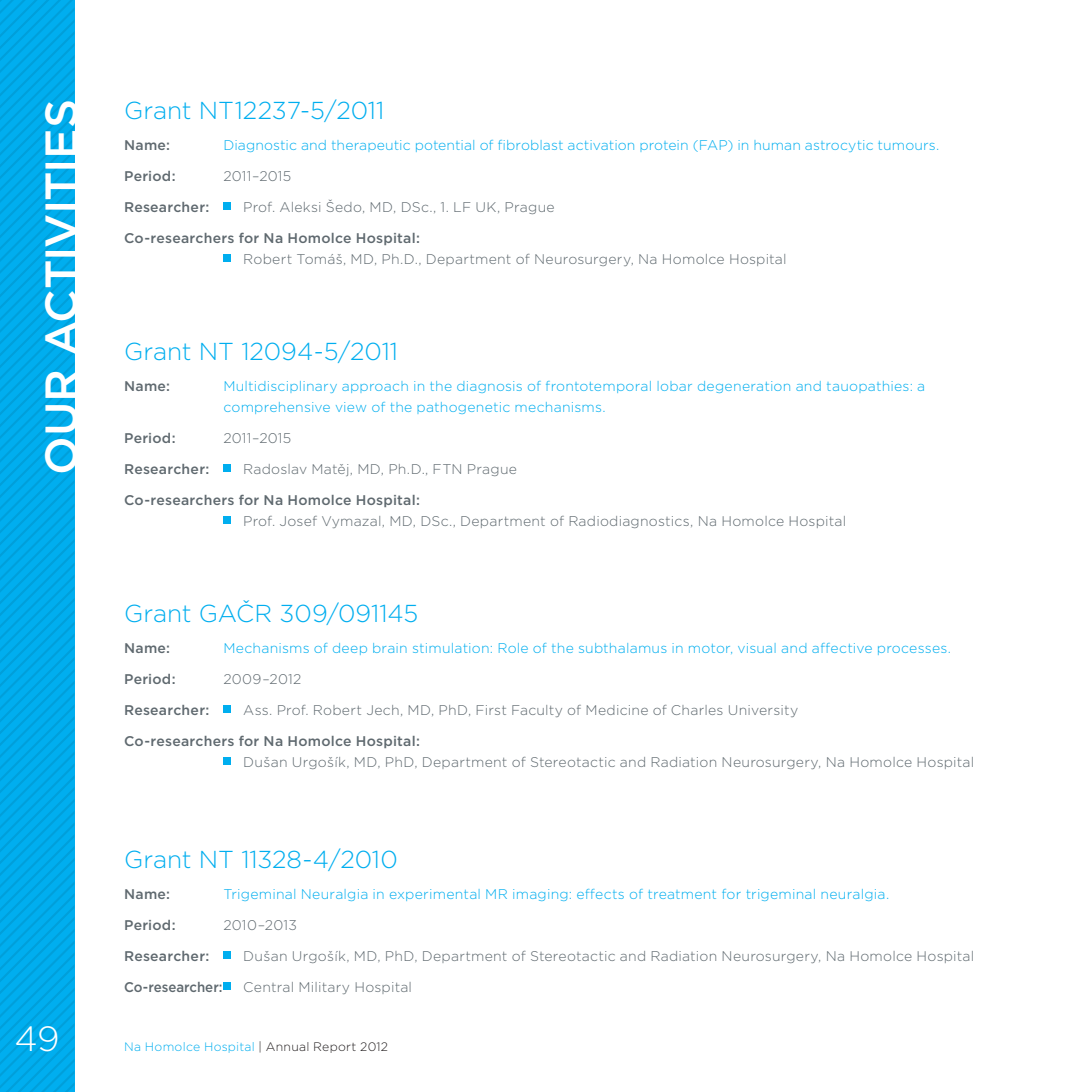
<style>
.page{position:relative;width:1092px;height:1092px;background:#fff}
.page>*{position:absolute;margin:0;border:0;box-sizing:border-box;transform-origin:0 0}
.t1{font:500 45.5px "Gotham";letter-spacing:-.02em;color:#fff}
.t2{font:300 35px "Gotham";color:#fff}
.t3{font:300 24.5px "Gotham";letter-spacing:-.005em;color:#00aeef}
.t4{font:300 14px "Gotham";letter-spacing:.015em;color:#5f696f}
.t5{font:300 14px/21px "Gotham";letter-spacing:.01em;color:#00aeef}
.t6{font:500 14px "Gotham";letter-spacing:.015em;color:#5f696f}
.t7{font:500 14px "Gotham";letter-spacing:-.005em;color:#5f696f;scale:.95 1}
.t8{font:300 12.25px "Gotham";letter-spacing:.02em;color:#00aeef}
.s1{color:#231f20}
</style>
<div class="page">
<svg style="left:0;top:0;width:74px;height:1091px;background:#00aae9"></svg>
<div style="left:223px;top:202px;width:8px;height:8px;background:#00aeef"></div>
<div style="left:223px;top:254px;width:8px;height:8px;background:#00aeef"></div>
<div style="left:223px;top:464px;width:8px;height:8px;background:#00aeef"></div>
<div style="left:223px;top:516px;width:8px;height:8px;background:#00aeef"></div>
<div style="left:223px;top:705px;width:8px;height:8px;background:#00aeef"></div>
<div style="left:223px;top:757px;width:8px;height:8px;background:#00aeef"></div>
<div style="left:223px;top:951px;width:8px;height:7px;background:#00aeef"></div>
<div style="left:223px;top:982px;width:8px;height:7px;background:#00aeef"></div>
<h1 class="t1" style="left:44px;top:474px;width:377px;rotate:-90deg">OUR ACTIVITIES</h1>
<h2 class="t2" style="left:14px;top:1025px;width:47px">49</h2>
<h3 class="t3" style="left:124px;top:101px;width:262px">Grant NT12237-5/2011</h3>
<p class="t6" style="left:124px;top:139px;width:48px">Name:</p>
<p class="t5" style="left:223px;top:135px;width:717px">Diagnostic and therapeutic potential of fibroblast activation protein (FAP) in human astrocytic tumours.</p>
<p class="t6" style="left:124px;top:170px;width:53px">Period:</p>
<p class="t4" style="left:223px;top:171px;width:70px">2011–2015</p>
<p class="t6" style="left:124px;top:201px;width:87px">Researcher:</p>
<p class="t4" style="left:243px;top:202px;width:313px">Prof. Aleksi Šedo, MD, DSc., 1. LF UK, Prague</p>
<p class="t6" style="left:124px;top:232px;width:297px">Co-researchers for Na Homolce Hospital:</p>
<p class="t4" style="left:243px;top:253px;width:545px">Robert Tomáš, MD, Ph.D., Department of Neurosurgery, Na Homolce Hospital</p>
<h3 class="t3" style="left:124px;top:342px;width:275px">Grant NT 12094-5/2011</h3>
<p class="t6" style="left:124px;top:380px;width:48px">Name:</p>
<p class="t5" style="left:223px;top:376px;width:703px">Multidisciplinary approach in the diagnosis of frontotemporal lobar degeneration and tauopathies: a comprehensive view of the pathogenetic mechanisms.</p>
<p class="t6" style="left:124px;top:432px;width:53px">Period:</p>
<p class="t4" style="left:223px;top:432px;width:70px">2011–2015</p>
<p class="t6" style="left:124px;top:463px;width:87px">Researcher:</p>
<p class="t4" style="left:243px;top:463px;width:275px">Radoslav Matěj, MD, Ph.D., FTN Prague</p>
<p class="t6" style="left:124px;top:494px;width:297px">Co-researchers for Na Homolce Hospital:</p>
<p class="t4" style="left:243px;top:515px;width:604px">Prof. Josef Vymazal, MD, DSc., Department of Radiodiagnostics, Na Homolce Hospital</p>
<h3 class="t3" style="left:124px;top:604px;width:295px">Grant GAČR 309/091145</h3>
<p class="t6" style="left:124px;top:642px;width:48px">Name:</p>
<p class="t5" style="left:223px;top:638px;width:729px">Mechanisms of deep brain stimulation: Role of the subthalamus in motor, visual and affective processes.</p>
<p class="t6" style="left:124px;top:673px;width:53px">Period:</p>
<p class="t4" style="left:223px;top:673px;width:79px">2009–2012</p>
<p class="t6" style="left:124px;top:704px;width:87px">Researcher:</p>
<p class="t4" style="left:243px;top:704px;width:556px">Ass. Prof. Robert Jech, MD, PhD, First Faculty of Medicine of Charles University</p>
<p class="t6" style="left:124px;top:735px;width:297px">Co-researchers for Na Homolce Hospital:</p>
<p class="t4" style="left:243px;top:756px;width:732px">Dušan Urgošík, MD, PhD, Department of Stereotactic and Radiation Neurosurgery, Na Homolce Hospital</p>
<h3 class="t3" style="left:124px;top:850px;width:275px">Grant NT 11328-4/2010</h3>
<p class="t6" style="left:124px;top:888px;width:48px">Name:</p>
<p class="t5" style="left:223px;top:884px;width:667px">Trigeminal Neuralgia in experimental MR imaging: effects of treatment for trigeminal neuralgia.</p>
<p class="t6" style="left:124px;top:919px;width:53px">Period:</p>
<p class="t4" style="left:223px;top:919px;width:75px">2010–2013</p>
<p class="t6" style="left:124px;top:950px;width:87px">Researcher:</p>
<p class="t4" style="left:243px;top:950px;width:732px">Dušan Urgošík, MD, PhD, Department of Stereotactic and Radiation Neurosurgery, Na Homolce Hospital</p>
<p class="t7" style="left:124px;top:981px;width:105px">Co-researcher:</p>
<p class="t4" style="left:243px;top:981px;width:170px">Central Military Hospital</p>
<p class="t8" style="left:124px;top:1042px;width:265px">Na Homolce Hospital <span class="s1">| Annual Report 2012</span></p>
</div>
